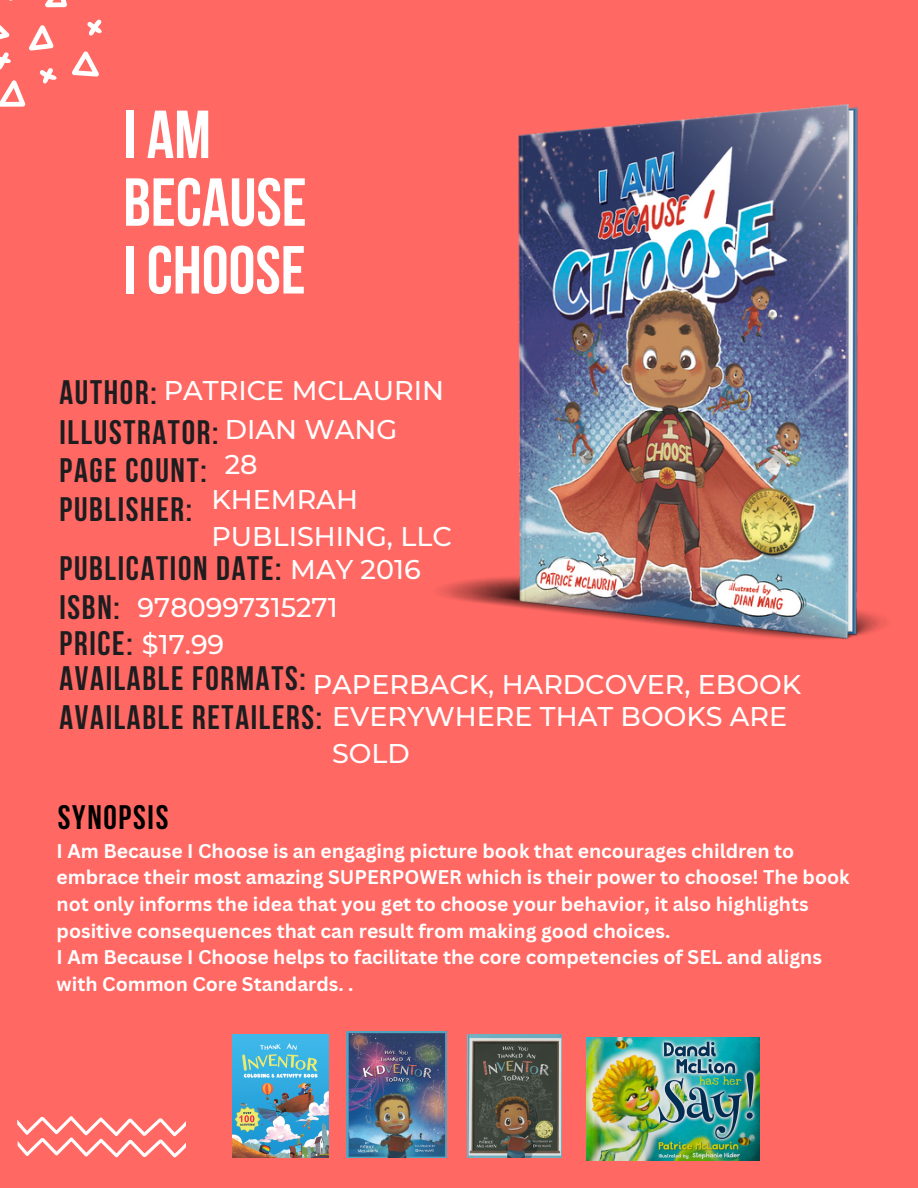
<style>
.page{position:relative;width:918px;height:1188px;background:#ff6863}
.page>*{position:absolute;margin:0;border:0;box-sizing:border-box;transform-origin:0 0}
.t1{font:700 67.8px/67.8px "Bebas Neue";color:#fff}
.t2{font:700 33.9px "Bebas Neue";letter-spacing:.05em;color:#1d1d1f}
.t3{font:700 33.9px "Bebas Neue";letter-spacing:.05em;color:#000}
.t4{font:500 27px/37.2px "Montserrat";color:#fff}
.t5{font:700 19.35px/26.5px "Canva Sans";color:#fff}
</style>
<div class="page">
<svg style="left:0;top:80px;width:25px;height:27px"></svg>
<svg style="left:0;top:25px;width:9px;height:15px"></svg>
<svg style="left:72px;top:51px;width:27px;height:26px"></svg>
<svg style="left:29px;top:25px;width:25px;height:26px"></svg>
<svg style="left:45px;top:0;width:22px;height:7px"></svg>
<svg style="left:0;top:52px;width:11px;height:18px"></svg>
<svg style="left:87px;top:19px;width:15px;height:17px"></svg>
<svg style="left:40px;top:68px;width:17px;height:16px"></svg>
<svg style="left:17px;top:1116px;width:169px;height:41px"></svg>
<img style="left:439px;top:105px;width:447px;height:535px">
<img style="left:347px;top:1032px;width:100px;height:126px">
<img style="left:232px;top:1035px;width:97px;height:122px">
<img style="left:467px;top:1035px;width:95px;height:122px">
<img style="left:587px;top:1038px;width:173px;height:122px">
<p class="t1" style="left:123px;top:107px;width:185px">IAM<br>BECAUSE<br>ICHOOSE</p>
<p class="t2" style="left:59px;top:379px;width:99px">AUTHOR:</p>
<p class="t4" style="left:164px;top:372px;width:282px">PATRICE MCLAURIN</p>
<p class="t2" style="left:59px;top:418px;width:161px">ILLUSTRATOR:</p>
<p class="t4" style="left:225px;top:411px;width:174px">DIAN WANG</p>
<p class="t2" style="left:59px;top:457px;width:149px">PAGE COUNT:</p>
<p class="t2" style="left:59px;top:496px;width:134px">PUBLISHER:</p>
<p class="t2" style="left:59px;top:554px;width:224px">PUBLICATION DATE:</p>
<p class="t2" style="left:59px;top:594px;width:62px">ISBN:</p>
<p class="t2" style="left:59px;top:629px;width:75px">PRICE:</p>
<p class="t4" style="left:225px;top:446px;width:34px">28</p>
<p class="t4" style="left:211px;top:481px;width:242px">KHEMRAH<br>PUBLISHING, LLC</p>
<p class="t4" style="left:290px;top:550px;width:132px">MAY 2016</p>
<p class="t4" style="left:138px;top:588px;width:202px">9780997315271</p>
<p class="t4" style="left:142px;top:626px;width:84px">$17.99</p>
<p class="t4" style="left:313px;top:665px;width:490px">PAPERBACK, HARDCOVER, EBOOK</p>
<p class="t4" style="left:332px;top:698px;width:457px">EVERYWHERE THAT BOOKS ARE<br>SOLD</p>
<p class="t2" style="left:59px;top:665px;width:248px">AVAILABLE FORMATS:</p>
<p class="t2" style="left:59px;top:704px;width:264px">AVAILABLE RETAILERS:</p>
<p class="t3" style="left:58px;top:804px;width:112px">SYNOPSIS</p>
<p class="t5" style="left:57px;top:837px;width:794px">I Am Because I Choose is an engaging picture book that encourages children to embrace their most amazing SUPERPOWER which is their power to choose! The book not only informs the idea that you get to choose your behavior, it also highlights positive consequences that can result from making good choices.</p>
<p class="t5" style="left:57px;top:943px;width:767px">I Am Because I Choose helps to facilitate the core competencies of SEL and aligns with Common Core Standards. .</p>
</div>
